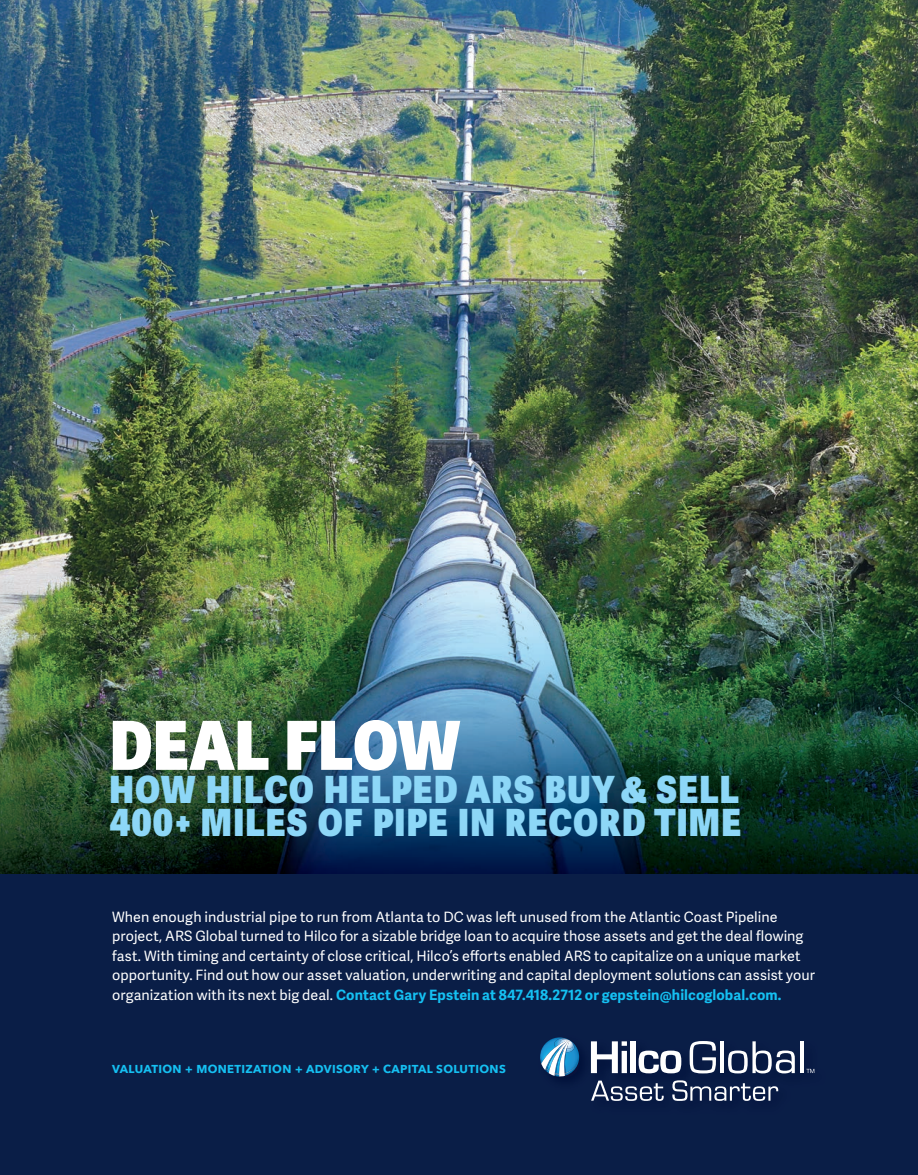
<style>
.page{position:relative;width:918px;height:1175px;background:#fff}
.page>*{position:absolute;margin:0;border:0;box-sizing:border-box;transform-origin:0 0}
.t1{font:800 67.65px "Adelle Sans Cnd";letter-spacing:.005em;color:#fff}
.t2{font:800 37.5px/33px "Adelle Sans Cnd";letter-spacing:.035em;color:#8dd7f7}
.t3{font:14.25px/19.5px "Adelle Sans";letter-spacing:.005em;color:#fff}
.t4{font:700 11.55px "Avenir Next";letter-spacing:.03em;color:#15c0f2}
.s1{font-weight:700;color:#15c0f2}
</style>
<div class="page">
<img style="left:0;top:0;width:918px;height:874px">
<div style="left:0;top:874px;width:918px;height:300px;background:#0a1e47"></div>
<img style="left:555px;top:1037px;width:260px;height:64px">
<img style="left:540px;top:1038px;width:27px;height:25px">
<img style="left:574px;top:1054px;width:4px;height:20px">
<svg style="left:541px;top:1039px;width:33px;height:38px"></svg>
<svg style="left:591px;top:1080px;width:73px;height:20px"></svg>
<svg style="left:672px;top:1080px;width:106px;height:20px"></svg>
<svg style="left:591px;top:1041px;width:36px;height:32px"></svg>
<div style="left:631px;top:1041px;width:5px;height:32px;background:#fff"></div>
<svg style="left:639px;top:1050px;width:42px;height:23px"></svg>
<svg style="left:690px;top:1041px;width:26px;height:32px"></svg>
<hr style="left:720px;top:1041px;width:3px;height:32px;background:#fff">
<svg style="left:728px;top:1041px;width:67px;height:32px"></svg>
<hr style="left:801px;top:1041px;width:3px;height:32px;background:#fff">
<svg style="left:806px;top:1068px;width:8px;height:5px"></svg>
<h1 class="t1" style="left:110px;top:702px;width:352px">DEAL FLOW</h1>
<h2 class="t2" style="left:109px;top:773px;width:633px">HOW HILCO HELPED ARS BUY &amp; SELL<br>400+ MILES OF PIPE IN RECORD TIME</h2>
<p class="t3" style="left:112px;top:907px;width:704px">When enough industrial pipe to run from Atlanta to DC was le unused from the Atlantic Coast Pipeline project, ARS Global turned to Hilco for a sizable bridge loan to acquire those assets and get the deal flowing fast. With timing and certainty of close critical, Hilco’s e-orts enabled ARS to capitalize on a unique market opportunity. Find out how our asset valuation, underwriting and capital deployment solutions can assist your organization with its next big deal. <span class="s1">Contact Gary Epstein at 847.418.2712 or gepstein@hilcoglobal.com.</span></p>
<p class="t4" style="left:112px;top:1059px;width:395px">VALUATION + MONETIZATION + ADVISORY + CAPITAL SOLUTIONS</p>
</div>
